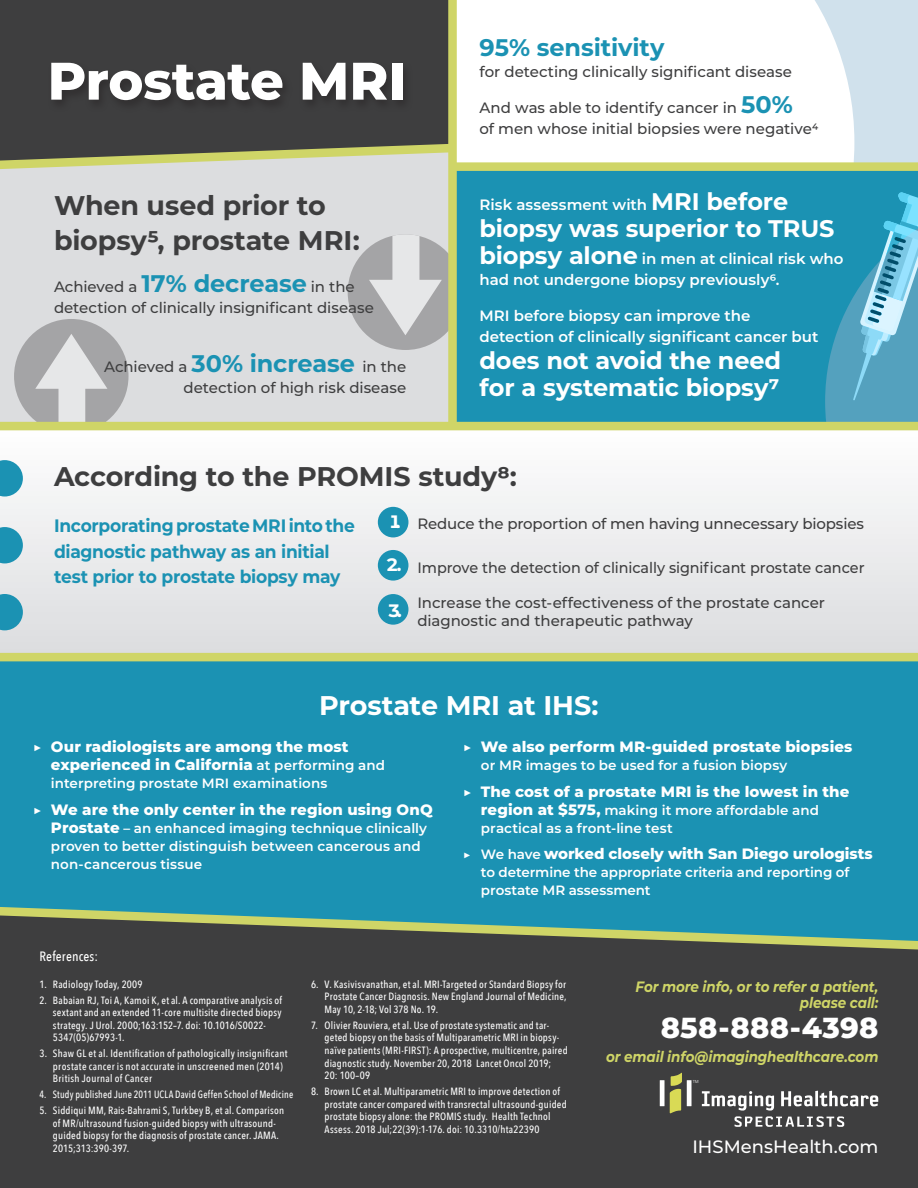
<style>
.page{position:relative;width:918px;height:1188px;background:#fff}
.page>*{position:absolute;margin:0;border:0;box-sizing:border-box;transform-origin:0 0}
.t1{font:800 52.65px "Montserrat";letter-spacing:-.01em;color:#fff}
.t2{font:800 28.95px "Montserrat";letter-spacing:.01em;color:#fff}
.t3{font:700 27px/34.5px "Montserrat";letter-spacing:-.005em;color:#3e3e3f}
.t4{font:700 27px "Montserrat";letter-spacing:-.005em;color:#fff}
.t5{font:700 24px/27px "Montserrat";letter-spacing:-.005em;color:#fff}
.t6{font:700 24px "Montserrat";letter-spacing:-.005em;color:#1b92b3}
.t7{font:700 18px/25.5px "Montserrat";letter-spacing:-.02em;color:#1b92b3;scale:.95 1}
.t8{font:700 18px "Montserrat";color:#fff}
.t9{font:500 17.85px "Montserrat";color:#fff}
.t10{font:500 15px/21px "Montserrat";letter-spacing:-.005em;color:#3e3e3f}
.t11{font:800 15px/18px "Montserrat";letter-spacing:.005em;color:#fff}
.t12{font:600 15px/21px "Montserrat";color:#fff}
.t13{font:italic 700 15px/16.5px "Montserrat";letter-spacing:-.01em;color:#cfd567;text-align:right;scale:.9 1}
.t14{font:500 15px "Montserrat";letter-spacing:-.005em;color:#3e3e3f;scale:.96 1}
.t15{font:600 13.5px/18px "Montserrat";color:#fff}
.t16{font:500 13.5px "Avenir Next Condensed";letter-spacing:.01em;color:#fff}
.t17{font:500 10.5px/12.6px "Avenir Next Condensed";letter-spacing:.02em;color:#fff}
.t18{font:500 10.5px "Avenir Next Condensed";letter-spacing:.02em;color:#fff;scale:.92 1}
.t19{font:300 4.2px "Helvetica";color:#fff}
.s1{font-weight:700;font-size:24px;color:#1b92b3}
.s2{font-weight:700;font-size:24px}
.s3{font-weight:600;font-style:italic}
.s4{font-weight:600;font-size:13.5px}
.s5{font-weight:800;font-size:15px}
.s6{font-weight:600;font-style:italic;font-size:13.5px}
</style>
<div class="page">
<div style="left:0;top:137px;width:453px;height:289px;background:#dcdddf"></div>
<div style="left:348px;top:234px;width:115px;height:116px;background:#a4a4a6;border-radius:50%"></div>
<svg style="left:369px;top:234px;width:73px;height:101px"></svg>
<div style="left:14px;top:319px;width:115px;height:115px;background:#a4a4a6;border-radius:50%"></div>
<svg style="left:35px;top:334px;width:72px;height:88px"></svg>
<div style="left:453px;top:167px;width:465px;height:259px;background:#1b92b3"></div>
<svg style="left:825px;top:192px;width:93px;height:230px"></svg>
<div style="left:0;top:426px;width:918px;height:231px;background:linear-gradient(to bottom,#fefefd,#dbdcdf)"></div>
<svg style="left:0;top:594px;width:23px;height:36px"></svg>
<svg style="left:0;top:527px;width:23px;height:36px"></svg>
<svg style="left:0;top:460px;width:23px;height:37px"></svg>
<div style="left:453px;top:0;width:465px;height:167px;background:#d0e1ec"></div>
<div style="left:457px;top:0;width:397px;height:162px;background:#fff"></div>
<div style="left:0;top:657px;width:918px;height:304px;background:#1b92b3"></div>
<div style="left:0;top:0;width:448px;height:112px;background:#3e3e3f"></div>
<div style="left:0;top:965px;width:918px;height:223px;background:#3e3e3f"></div>
<svg style="left:0;top:907px;width:918px;height:58px"></svg>
<div style="left:47px;top:61px;width:366px;height:52px;background:#393839"></div>
<svg style="left:670px;top:1073px;width:12px;height:41px"></svg>
<div style="left:687px;top:1080px;width:5px;height:26px;background:#fff"></div>
<div style="left:660px;top:1080px;width:5px;height:26px;background:#fff"></div>
<svg style="left:702px;top:1091px;width:176px;height:36px"></svg>
<div style="left:448px;top:0;width:9px;height:426px;background:#cfd567"></div>
<div style="left:453px;top:162px;width:465px;height:9px;background:#cfd567"></div>
<div style="left:0;top:422px;width:918px;height:8px;background:#cfd567"></div>
<div style="left:0;top:653px;width:918px;height:8px;background:#cfd567"></div>
<svg style="left:0;top:112px;width:449px;height:74px"></svg>
<div style="left:378px;top:507px;width:30px;height:30px;background:#1b92b3;border-radius:50%"></div>
<div style="left:378px;top:550px;width:30px;height:31px;background:#1b92b3;border-radius:50%"></div>
<div style="left:378px;top:594px;width:30px;height:31px;background:#1b92b3;border-radius:50%"></div>
<p class="t1" style="left:48px;top:42px;width:360px">Prostate MRI</p>
<p class="t3" style="left:54px;top:187px;width:307px">When used prior to biopsy5, prostate MRI:</p>
<p class="t10" style="left:54px;top:275px;width:321px">Achieved a <span class="s1">17% decrease</span> in the detection of clinically insignificant disease</p>
<p class="t10" style="left:104px;top:355px;width:304px;text-align:right">Achieved a <span class="s1">30% increase</span> in the detection of high risk disease</p>
<p class="t6" style="left:480px;top:30px;width:186px">95% sensitivity</p>
<p class="t10" style="left:480px;top:61px;width:314px">for detecting clinically significant disease</p>
<p class="t10" style="left:480px;top:96px;width:341px">And was able to identify cancer in <span class="s1">50%<br></span>of men whose initial biopsies were negative4</p>
<p class="t12" style="left:480px;top:194px;width:310px">Risk assessment with <span class="s2">MRI before</span></p>
<p class="t5" style="left:480px;top:214px;width:357px">biopsy was superior to TRUS</p>
<p class="t12" style="left:480px;top:248px;width:366px"><span class="s2">biopsy alone</span> in men at clinical risk who had not undergone biopsy previously6.</p>
<p class="t12" style="left:480px;top:305px;width:341px">MRI before biopsy can improve the detection of clinically significant cancer but</p>
<p class="t5" style="left:480px;top:346px;width:303px">does not avoid the need for a systematic biopsy7</p>
<p class="t3" style="left:54px;top:458px;width:464px">According to the PROMIS study8:</p>
<p class="t7" style="left:54px;top:512px;width:318px">Incorporating prostate MRI into the diagnostic pathway as an initial test prior to prostate biopsy may</p>
<p class="t8" style="left:389px;top:508px;width:14px">1.</p>
<p class="t10" style="left:417px;top:513px;width:448px">Reduce the proportion of men having unnecessary biopsies</p>
<p class="t8" style="left:386px;top:552px;width:17px">2.</p>
<p class="t14" style="left:418px;top:557px;width:467px">Improve the detection of clinically significant prostate cancer</p>
<p class="t10" style="left:417px;top:593px;width:409px;line-height:18px">Increase the cost-effectiveness of the prostate cancer diagnostic and therapeutic pathway</p>
<p class="t8" style="left:388px;top:597px;width:16px">3.</p>
<p class="t4" style="left:319px;top:686px;width:281px">Prostate MRI at IHS:</p>
<p class="t11" style="left:51px;top:737px;width:335px;text-indent:-18px"><span class="s3">▶</span> Our radiologists are among the most experienced in California <span class="s4">at performing and</span></p>
<p class="t15" style="left:51px;top:774px;width:278px">interpreting prostate MRI examinations</p>
<p class="t11" style="left:33px;top:799px;width:401px"><span class="s3">▶</span> We are the only center in the region using OnQ</p>
<p class="t15" style="left:51px;top:818px;width:378px"><span class="s5">Prostate</span> – an enhanced imaging technique clinically proven to better distinguish between cancerous and non-cancerous tissue</p>
<p class="t16" style="left:39px;top:948px;width:60px">References:</p>
<p class="t11" style="left:463px;top:737px;width:391px"><span class="s3">▶</span> We also perform MR-guided prostate biopsies</p>
<p class="t15" style="left:481px;top:756px;width:308px">or MR images to be used for a fusion biopsy</p>
<p class="t11" style="left:463px;top:781px;width:388px"><span class="s3">▶</span> The cost of a prostate MRI is the lowest in the</p>
<p class="t15" style="left:481px;top:800px;width:340px"><span class="s5">region at $575,</span> making it more affordable and practical as a front-line test</p>
<p class="t11" style="left:463px;top:844px;width:411px"><span class="s6">▶</span> <span class="s4">We have</span> worked closely with San Diego urologists</p>
<p class="t15" style="left:481px;top:863px;width:370px">to determine the appropriate criteria and reporting of prostate MR assessment</p>
<p class="t17" style="left:39px;top:978px;width:105px">1. Radiology Today, 2009</p>
<p class="t17" style="left:53px;top:994px;width:231px;text-indent:-14px">2. Babaian RJ, Toi A, Kamoi K, et al. A comparative analysis of sextant and an extended 11-core multisite directed biopsy strategy. J Urol. 2000;163:152–7. doi: 10.1016/S0022- 5347(05)67993-1.</p>
<p class="t17" style="left:53px;top:1047px;width:236px;text-indent:-14px">3. Shaw GL et al. Identification of pathologically insignificant prostate cancer is not accurate in unscreened men (2014)<br>British Journal of Cancer</p>
<p class="t18" style="left:39px;top:1088px;width:277px">4. Study published June 2011 UCLA David Geffen School of Medicine</p>
<p class="t17" style="left:53px;top:1104px;width:233px;text-indent:-14px">5. Siddiqui MM, Rais-Bahrami S, Turkbey B, et al. Comparison of MR/ultrasound fusion-guided biopsy with ultrasound&shy;guided biopsy for the diagnosis of prostate cancer. JAMA.<br>2015;313:390-397.</p>
<p class="t17" style="left:325px;top:978px;width:244px;text-align:justify;text-indent:-14px">6. V. Kasivisvanathan, et al. MRI-Targeted or Standard Biopsy for Prostate Cancer Diagnosis. New England Journal of Medicine, May 10, 2-18; Vol 378 No. 19.</p>
<p class="t17" style="left:325px;top:1019px;width:245px;text-indent:-14px">7. Olivier Rouviera, et al. Use of prostate systematic and tar&shy;geted biopsy on the basis of Multiparametric MRI in biopsy&shy;naïve patients (MRI-FIRST): A prospective, multicentre, paired diagnostic study. November 20, 2018 Lancet Oncol 2019;<br>20: 100–09</p>
<p class="t17" style="left:325px;top:1085px;width:244px;text-indent:-14px">8. Brown LC et al. Multiparametric MRI to improve detection of prostate cancer compared with transrectal ultrasound-guided prostate biopsy alone: the PROMIS study. Health Technol Assess. 2018 Jul;22(39):1-176. doi: 10.3310/hta22390</p>
<p class="t13" style="left:636px;top:977px;width:271px">For more info, or to refer a patient, please call:</p>
<p class="t2" style="left:661px;top:1007px;width:219px">858-888-4398</p>
<p class="t13" style="left:606px;top:1047px;width:304px">or email info@imaginghealthcare.com</p>
<p class="t19" style="left:693px;top:1078px;width:7px">TM</p>
<p class="t9" style="left:692px;top:1134px;width:188px">IHSMensHealth.com</p>
</div>
